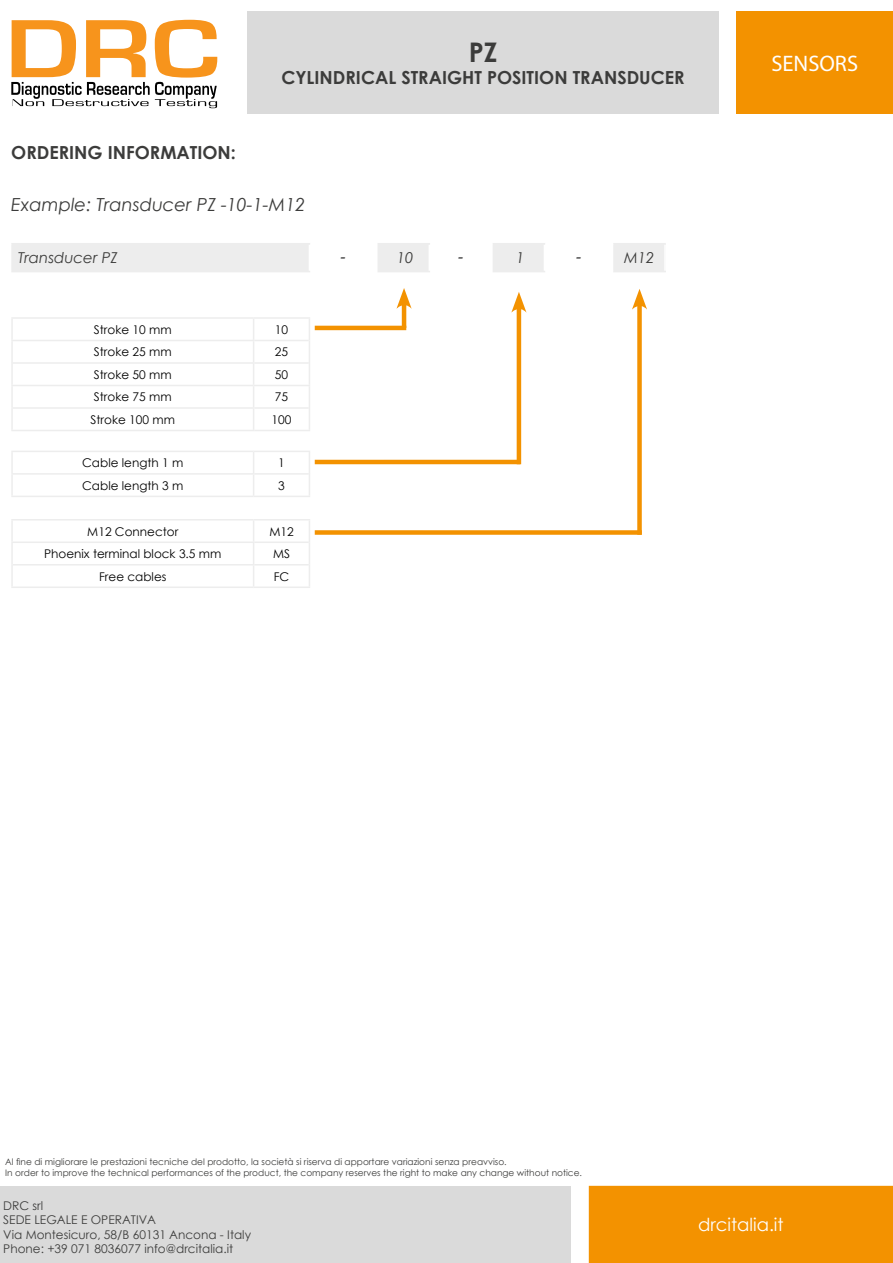
<style>
.page{position:relative;width:893px;height:1263px;background:#fff}
.page>*{position:absolute;margin:0;border:0;box-sizing:border-box;transform-origin:0 0}
.t1{font:700 27px "Century Gothic";color:#3c3c3b}
.t2{font:22.5px "Myriad Pro";color:#fff}
.t3{font:700 18px "Century Gothic";color:#3c3c3b}
.t4{font:italic 18px "Century Gothic";color:#3c3c3b}
.t5{font:18px "Century Gothic";color:#fff}
.t6{font:18px "Minion Pro";color:#000}
.t7{font:italic 15px "Century Gothic";color:#3c3c3b}
.t8{font:12px "Century Gothic";color:#000}
.t9{font:12px/14.4px "Century Gothic";color:#3c3c3b}
.t10{font:9px/10.8px "Century Gothic";color:#3c3c3b}
</style>
<div class="page">
<div style="left:736px;top:11px;width:157px;height:103px;background:#f39200"></div>
<svg style="left:11px;top:20px;width:206px;height:86px"></svg>
<img style="left:13px;top:99px;width:204px;height:9px">
<div style="left:248px;top:11px;width:470px;height:103px;background:#dadada"></div>
<div style="left:590px;top:1186px;width:302px;height:76px;background:#f39200"></div>
<div style="left:589px;top:1186px;width:304px;height:77px;border:2px solid #f39200"></div>
<div style="left:0;top:1186px;width:570px;height:77px;background:#dadada"></div>
<hr style="left:254px;top:430px;width:56px;height:1px;background:#ededed">
<hr style="left:11px;top:340px;width:243px;height:1px;background:#ededed">
<hr style="left:11px;top:319px;width:2px;height:21px;background:#ededed">
<hr style="left:11px;top:341px;width:2px;height:22px;background:#ededed">
<hr style="left:11px;top:363px;width:2px;height:22px;background:#ededed">
<hr style="left:11px;top:409px;width:2px;height:21px;background:#ededed">
<hr style="left:11px;top:430px;width:243px;height:1px;background:#ededed">
<hr style="left:11px;top:385px;width:243px;height:1px;background:#ededed">
<hr style="left:11px;top:386px;width:2px;height:21px;background:#ededed">
<svg style="left:13px;top:319px;width:297px;height:111px"></svg>
<hr style="left:11px;top:407px;width:243px;height:2px;background:#ededed">
<hr style="left:11px;top:317px;width:243px;height:2px;background:#ededed">
<hr style="left:254px;top:317px;width:56px;height:2px;background:#ededed">
<div style="left:12px;top:244px;width:297px;height:28px;background:#ededed"></div>
<hr style="left:11px;top:243px;width:299px;height:1px;background:#ededed">
<hr style="left:11px;top:244px;width:2px;height:27px;background:#ededed">
<hr style="left:11px;top:271px;width:299px;height:1px;background:#ededed">
<hr style="left:254px;top:496px;width:56px;height:1px;background:#ededed">
<hr style="left:11px;top:473px;width:243px;height:2px;background:#ededed">
<hr style="left:11px;top:496px;width:243px;height:1px;background:#ededed">
<hr style="left:11px;top:452px;width:2px;height:21px;background:#ededed">
<hr style="left:11px;top:475px;width:2px;height:21px;background:#ededed">
<svg style="left:253px;top:452px;width:57px;height:44px"></svg>
<hr style="left:11px;top:451px;width:243px;height:1px;background:#ededed">
<hr style="left:254px;top:451px;width:56px;height:1px;background:#ededed">
<hr style="left:254px;top:586px;width:56px;height:2px;background:#ededed">
<hr style="left:11px;top:541px;width:243px;height:2px;background:#ededed">
<hr style="left:11px;top:520px;width:2px;height:21px;background:#ededed">
<hr style="left:11px;top:543px;width:2px;height:22px;background:#ededed">
<hr style="left:11px;top:565px;width:2px;height:21px;background:#ededed">
<svg style="left:13px;top:520px;width:297px;height:66px"></svg>
<hr style="left:11px;top:586px;width:243px;height:2px;background:#ededed">
<hr style="left:11px;top:519px;width:243px;height:1px;background:#ededed">
<hr style="left:254px;top:519px;width:56px;height:1px;background:#ededed">
<div style="left:378px;top:244px;width:51px;height:28px;background:#ededed"></div>
<hr style="left:377px;top:243px;width:53px;height:1px;background:#ededed">
<hr style="left:377px;top:244px;width:2px;height:27px;background:#ededed">
<hr style="left:377px;top:271px;width:53px;height:1px;background:#ededed">
<div style="left:493px;top:244px;width:51px;height:28px;background:#ededed"></div>
<hr style="left:493px;top:243px;width:52px;height:1px;background:#ededed">
<hr style="left:493px;top:271px;width:52px;height:1px;background:#ededed">
<div style="left:614px;top:244px;width:51px;height:28px;background:#ededed"></div>
<hr style="left:664px;top:244px;width:2px;height:27px;background:#fff">
<hr style="left:613px;top:243px;width:53px;height:1px;background:#ededed">
<hr style="left:613px;top:244px;width:2px;height:27px;background:#ededed">
<hr style="left:613px;top:271px;width:53px;height:1px;background:#ededed">
<hr style="left:315px;top:326px;width:91px;height:4px;background:#f39200">
<hr style="left:402px;top:301px;width:4px;height:27px;background:#f39200">
<svg style="left:396px;top:288px;width:16px;height:21px"></svg>
<hr style="left:315px;top:460px;width:205px;height:4px;background:#f39200">
<hr style="left:517px;top:304px;width:4px;height:160px;background:#f39200">
<svg style="left:511px;top:292px;width:15px;height:21px"></svg>
<div style="left:315px;top:530px;width:327px;height:5px;background:#f39200"></div>
<div style="left:637px;top:301px;width:5px;height:234px;background:#f39200"></div>
<svg style="left:632px;top:289px;width:15px;height:21px"></svg>
<h1 class="t1" style="left:469px;top:32px;width:30px">PZ</h1>
<h3 class="t3" style="left:281px;top:63px;width:405px">CYLINDRICAL STRAIGHT POSITION TRANSDUCER</h3>
<h3 class="t3" style="left:11px;top:139px;width:226px">ORDERING INFORMATION:</h3>
<h3 class="t4" style="left:11px;top:192px;width:295px">Example: Transducer PZ -10-1-M12</h3>
<h3 class="t7" style="left:18px;top:247px;width:101px">Transducer PZ</h3>
<h3 class="t8" style="left:94px;top:321px;width:79px">Stroke 10 mm</h3>
<h3 class="t8" style="left:275px;top:321px;width:15px">10</h3>
<h3 class="t8" style="left:94px;top:343px;width:79px">Stroke 25 mm</h3>
<h3 class="t8" style="left:275px;top:343px;width:15px">25</h3>
<h3 class="t8" style="left:94px;top:366px;width:79px">Stroke 50 mm</h3>
<h3 class="t8" style="left:275px;top:366px;width:15px">50</h3>
<h3 class="t8" style="left:94px;top:388px;width:79px">Stroke 75 mm</h3>
<h3 class="t8" style="left:275px;top:388px;width:15px">75</h3>
<h3 class="t8" style="left:91px;top:411px;width:86px">Stroke 100 mm</h3>
<h3 class="t8" style="left:272px;top:411px;width:21px">100</h3>
<h3 class="t8" style="left:82px;top:454px;width:103px">Cable length 1 m</h3>
<h3 class="t8" style="left:278px;top:454px;width:8px">1</h3>
<h3 class="t8" style="left:82px;top:477px;width:103px">Cable length 3 m</h3>
<h3 class="t8" style="left:278px;top:477px;width:8px">3</h3>
<h3 class="t8" style="left:87px;top:523px;width:93px">M12 Connector</h3>
<h3 class="t8" style="left:269px;top:523px;width:26px">M12</h3>
<h3 class="t8" style="left:44px;top:545px;width:179px">Phoenix terminal block 3.5 mm</h3>
<h3 class="t8" style="left:273px;top:545px;width:19px">MS</h3>
<h3 class="t8" style="left:99px;top:568px;width:69px">Free cables</h3>
<h3 class="t8" style="left:274px;top:568px;width:17px">FC</h3>
<h3 class="t6" style="left:340px;top:244px;width:8px">-</h3>
<h3 class="t7" style="left:397px;top:247px;width:18px">10</h3>
<h3 class="t6" style="left:457px;top:244px;width:8px">-</h3>
<h3 class="t7" style="left:516px;top:247px;width:10px">1</h3>
<h3 class="t6" style="left:575px;top:244px;width:8px">-</h3>
<h3 class="t7" style="left:624px;top:247px;width:32px">M12</h3>
<h2 class="t2" style="left:771px;top:50px;width:88px">SENSORS</h2>
<p class="t10" style="left:5px;top:1156px;width:578px">Al fine di migliorare le prestazioni tecniche del prodotto, la società si riserva di apportare variazioni senza preavviso.<br>In order to improve the technical performances of the product, the company reserves the right to make any change without notice.</p>
<h3 class="t9" style="left:3px;top:1198px;width:249px">DRC srl<br>SEDE LEGALE E OPERATIVA<br>Via Montesicuro, 58/B 60131 Ancona - Italy<br>Phone: +39 071 8036077 info@drcitalia.it</h3>
<h3 class="t5" style="left:698px;top:1212px;width:87px">drcitalia.it</h3>
</div>
